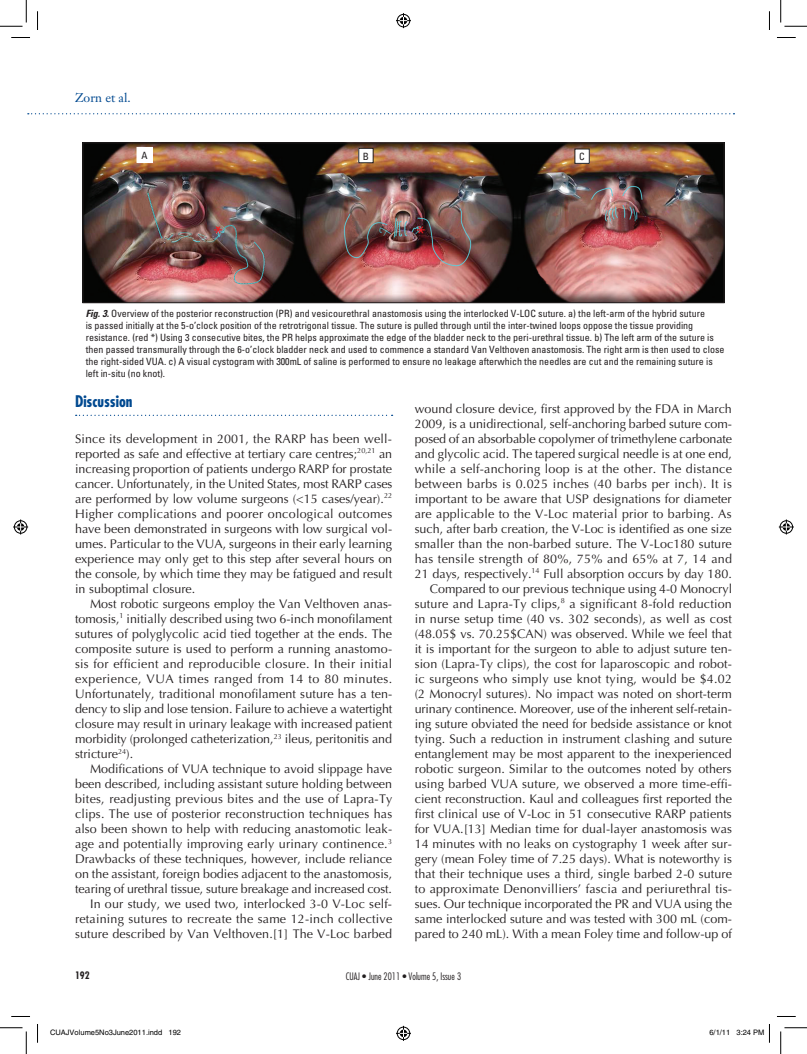
<style>
.page{position:relative;width:807px;height:1054px;background:#fff}
.page>*{position:absolute;margin:0;border:0;box-sizing:border-box;transform-origin:0 0}
.t1{font:condensed 20px "Univers";color:#ee1d23}
.t2{font:700 condensed 15.62px "Futura";color:#014990}
.t3{font:12.5px/15px "Optima";letter-spacing:.005em;color:#231f20;text-align:justify}
.t4{font:12.5px "Janson Text";color:#014990}
.t5{font:condensed 10px/12px "Univers";color:#231f20}
.t6{font:300 condensed 10px "Futura";color:#231f20}
.t7{font:700 condensed 10px "Futura";color:#231f20}
.t8{font:7.5px "Helvetica";color:#000}
.s1{font-weight:700;font-style:italic}
</style>
<div class="page">
<svg style="left:28px;top:113px;width:706px;height:1px"></svg>
<svg style="left:76px;top:415px;width:316px;height:1px"></svg>
<img style="left:84px;top:144px;width:638px;height:157px">
<div style="left:82px;top:142px;width:642px;height:161px;border:1px solid #231f20"></div>
<div style="left:574px;top:149px;width:15px;height:14px;background:#fff"></div>
<div style="left:574px;top:149px;width:15px;height:15px;border:1px solid #231f20"></div>
<div style="left:358px;top:148px;width:15px;height:15px;background:#fff"></div>
<div style="left:358px;top:148px;width:15px;height:15px;border:1px solid #231f20"></div>
<div style="left:137px;top:147px;width:15px;height:15px;background:#fff"></div>
<svg style="left:11px;top:37px;width:19px;height:1px"></svg>
<svg style="left:777px;top:37px;width:18px;height:1px"></svg>
<svg style="left:11px;top:1016px;width:19px;height:1px"></svg>
<svg style="left:777px;top:1016px;width:18px;height:1px"></svg>
<svg style="left:37px;top:11px;width:1px;height:19px"></svg>
<svg style="left:37px;top:1024px;width:1px;height:18px"></svg>
<svg style="left:769px;top:11px;width:1px;height:19px"></svg>
<svg style="left:0;top:0;width:27px;height:27px"></svg>
<svg style="left:0;top:1027px;width:27px;height:27px"></svg>
<svg style="left:780px;top:0;width:26px;height:27px"></svg>
<svg style="left:780px;top:1027px;width:26px;height:27px"></svg>
<svg style="left:396px;top:13px;width:15px;height:15px"></svg>
<svg style="left:396px;top:1026px;width:15px;height:15px"></svg>
<svg style="left:13px;top:519px;width:15px;height:15px"></svg>
<svg style="left:778px;top:519px;width:15px;height:15px"></svg>
<svg style="left:769px;top:1024px;width:1px;height:18px"></svg>
<p class="t4" style="left:75px;top:90px;width:57px">Zorn et al.</p>
<p class="t5" style="left:141px;top:149px;width:8px">A</p>
<p class="t5" style="left:363px;top:150px;width:8px">B</p>
<p class="t5" style="left:579px;top:150px;width:7px">C</p>
<h1 class="t1" style="left:214px;top:221px;width:10px">*</h1>
<h1 class="t1" style="left:416px;top:221px;width:10px">*</h1>
<p class="t5" style="left:86px;top:308px;width:640px"><span class="s1">Fig. 3.</span> Overview of the posterior reconstruction (PR) and vesicourethral anastomosis using the interlocked V-LOC suture. a) the left-arm of the hybrid suture<br>is passed initially at the 5-o’clock position of the retrotrigonal tissue. The suture is pulled through until the inter-twined loops oppose the tissue providing resistance. (red *) Using 3 consecutive bites, the PR helps approximate the edge of the bladder neck to the peri-urethral tissue. b) The left arm of the suture is then passed transmurally through the 6-o’clock bladder neck and used to commence a standard Van Velthoven anastomosis. The right arm is then used to close the right-sided VUA. c) A visual cystogram with 300mL of saline is performed to ensure no leakage afterwhich the needles are cut and the remaining suture is left in-situ (no knot).</p>
<p class="t2" style="left:75px;top:391px;width:59px">Discussion</p>
<p class="t3" style="left:75px;top:431px;width:319px">Since its development in 2001, the RARP has been well&shy;reported as safe and effective at tertiary care centres;<sup>20,21</sup> an increasing proportion of patients undergo RARP for prostate cancer. Unfortunately, in the United States, most RARP cases are performed by low volume surgeons (&lt;15 cases/year).<sup>22<br></sup>Higher complications and poorer oncological outcomes have been demonstrated in surgeons with low surgical vol&shy;umes. Particular to the VUA, surgeons in their early learning experience may only get to this step after several hours on the console, by which time they may be fatigued and result in suboptimal closure.</p>
<p class="t3" style="left:75px;top:596px;width:319px;text-indent:15px">Most robotic surgeons employ the Van Velthoven anas&shy;tomosis,<sup>1</sup> initially described using two 6-inch monofilament sutures of polyglycolic acid tied together at the ends. The composite suture is used to perform a running anastomo&shy;sis for efficient and reproducible closure. In their initial experience, VUA times ranged from 14 to 80 minutes.<br>Unfortunately, traditional monofilament suture has a ten&shy;dency to slip and lose tension. Failure to achieve a watertight closure may result in urinary leakage with increased patient morbidity (prolonged catheterization,<sup>23</sup> ileus, peritonitis and stricture<sup>24</sup>).</p>
<p class="t3" style="left:75px;top:761px;width:319px;text-align:right">Modifications of VUA technique to avoid slippage have been described, including assistant suture holding between bites, readjusting previous bites and the use of Lapra-Ty clips. The use of posterior reconstruction techniques has also been shown to help with reducing anastomotic leak&shy;age and potentially improving early urinary continence.<sup>3<br></sup>Drawbacks of these techniques, however, include reliance on the assistant, foreign bodies adjacent to the anastomosis, tearing of urethral tissue, suture breakage and increased cost.<br>In our study, we used two, interlocked 3-0 V-Loc self&shy;retaining sutures to recreate the same 12-inch collective suture described by Van Velthoven.[1] The V-Loc barbed</p>
<p class="t3" style="left:414px;top:401px;width:319px;text-align:right">wound closure device, first approved by the FDA in March 2009, is a unidirectional, self-anchoring barbed suture com&shy;posed of an absorbable copolymer of trimethylene carbonate and glycolic acid. The tapered surgical needle is at one end, while a self-anchoring loop is at the other. The distance between barbs is 0.025 inches (40 barbs per inch). It is important to be aware that USP designations for diameter are applicable to the V-Loc material prior to barbing. As such, after barb creation, the V-Loc is identified as one size smaller than the non-barbed suture. The V-Loc180 suture has tensile strength of 80%, 75% and 65% at 7, 14 and 21 days, respectively.<sup>14</sup> Full absorption occurs by day 180.<br>Compared to our previous technique using 4-0 Monocryl suture and Lapra-Ty clips,<sup>8</sup> a significant 8-fold reduction in nurse setup time (40 vs. 302 seconds), as well as cost (48.05$ vs. 70.25$CAN) was observed. While we feel that it is important for the surgeon to able to adjust suture ten&shy;sion (Lapra-Ty clips), the cost for laparoscopic and robot&shy;ic surgeons who simply use knot tying, would be $4.02 (2 Monocryl sutures). No impact was noted on short-term urinary continence. Moreover, use of the inherent self-retain&shy;ing suture obviated the need for bedside assistance or knot tying. Such a reduction in instrument clashing and suture entanglement may be most apparent to the inexperienced robotic surgeon. Similar to the outcomes noted by others using barbed VUA suture, we observed a more time-effi&shy;cient reconstruction. Kaul and colleagues first reported the first clinical use of V-Loc in 51 consecutive RARP patients for VUA.[13] Median time for dual-layer anastomosis was 14 minutes with no leaks on cystography 1 week after sur&shy;gery (mean Foley time of 7.25 days). What is noteworthy is that their technique uses a third, single barbed 2-0 suture to approximate Denonvilliers’ fascia and periurethral tis&shy;sues. Our technique incorporated the PR and VUA using the same interlocked suture and was tested with 300 mL (com&shy;pared to 240 mL). With a mean Foley time and follow-up of</p>
<p class="t7" style="left:75px;top:969px;width:16px">192</p>
<p class="t6" style="left:346px;top:969px;width:117px">CUAJ • June 2011 • Volume 5, Issue 3</p>
<p class="t8" style="left:50px;top:1028px;width:132px">CUAJVolume5No3June2011.indd 192</p>
<p class="t8" style="left:709px;top:1028px;width:57px">6/1/11 3:24 PM</p>
</div>
